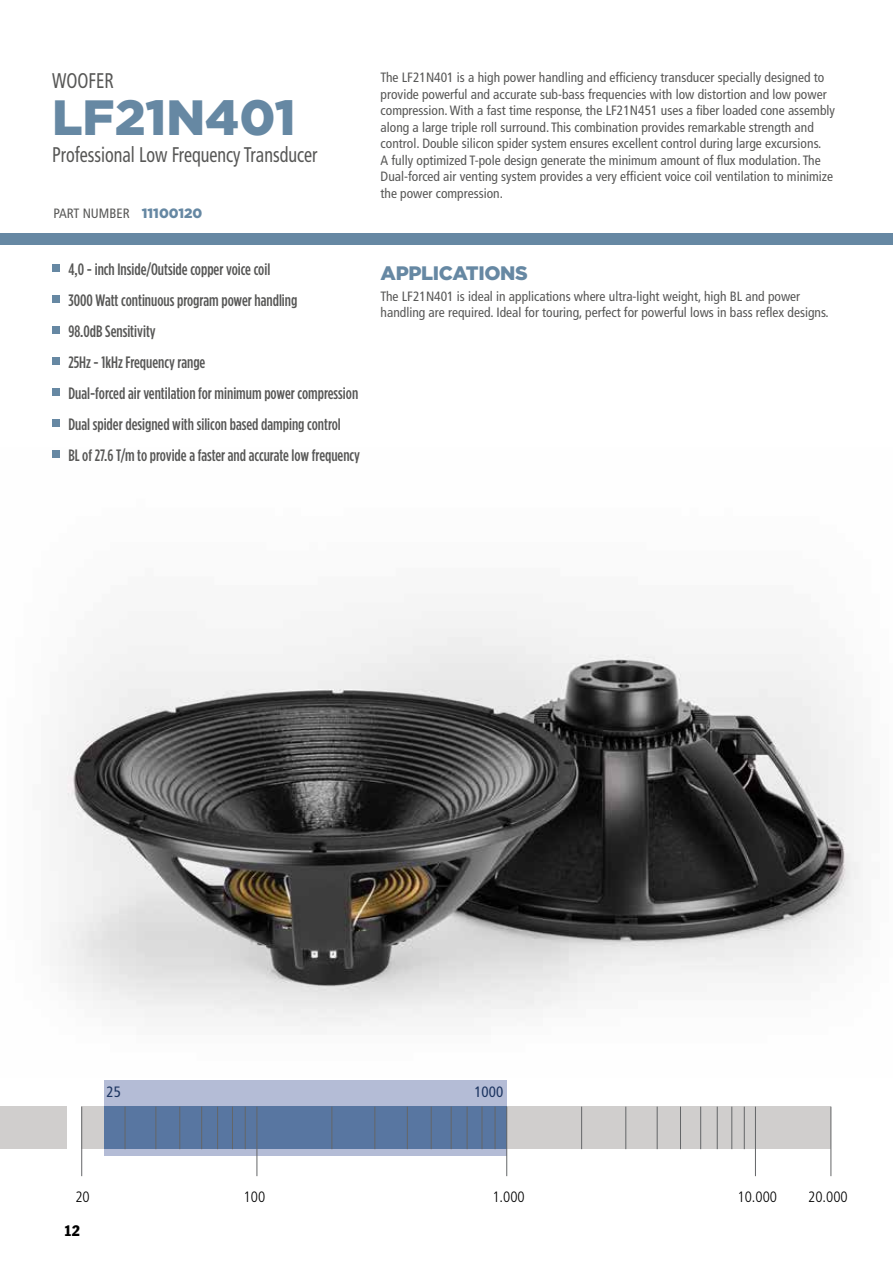
<style>
.page{position:relative;width:893px;height:1263px;background:#fff}
.page>*{position:absolute;margin:0;border:0;box-sizing:border-box;transform-origin:0 0}
.t1{font:900 49.5px "Gotham";color:#6688a3}
.t2{font:condensed 21.3px "Frutiger LT Std";color:#575756;scale:.85 1}
.t3{font:900 19.5px "Gotham";letter-spacing:-.02em;color:#6688a3}
.t4{font:500 16.5px/31px "Gotham Condensed";color:#575756}
.t5{font:300 condensed 15px "Frutiger LT Std";color:#000}
.t6{font:condensed 15px "Frutiger LT Std";color:#1d3561}
.t7{font:condensed 15px "Franklin Gothic Std";color:#000}
.t8{font:condensed 13.5px/16.5px "Frutiger LT Std";color:#575756}
.s1{font-family:"Gotham";font-weight:900;font-stretch:normal;color:#6688a3}
</style>
<div class="page">
<img style="left:58px;top:611px;width:803px;height:416px">
<div style="left:52px;top:264px;width:8px;height:8px;background:#6688a3"></div>
<div style="left:52px;top:388px;width:8px;height:8px;background:#6688a3"></div>
<div style="left:52px;top:326px;width:8px;height:8px;background:#6688a3"></div>
<div style="left:52px;top:450px;width:8px;height:8px;background:#6688a3"></div>
<div style="left:52px;top:295px;width:8px;height:8px;background:#6688a3"></div>
<div style="left:52px;top:419px;width:8px;height:8px;background:#6688a3"></div>
<div style="left:52px;top:357px;width:8px;height:8px;background:#6688a3"></div>
<div style="left:0;top:1106px;width:66px;height:43px;background:#d0cecd"></div>
<div style="left:82px;top:1106px;width:749px;height:43px;background:#d0cecd"></div>
<div style="left:104px;top:1080px;width:403px;height:26px;background:#b4bcd6"></div>
<div style="left:104px;top:1149px;width:403px;height:7px;background:#b4bcd6"></div>
<div style="left:104px;top:1106px;width:403px;height:43px;background:#5876a1"></div>
<hr style="left:81px;top:1106px;width:1px;height:70px;background:#646668">
<hr style="left:125px;top:1106px;width:1px;height:43px;background:#646668">
<hr style="left:156px;top:1106px;width:1px;height:43px;background:#646668">
<hr style="left:179px;top:1106px;width:1px;height:43px;background:#646668">
<hr style="left:201px;top:1106px;width:1px;height:43px;background:#646668">
<hr style="left:217px;top:1106px;width:1px;height:43px;background:#646668">
<hr style="left:232px;top:1106px;width:1px;height:43px;background:#646668">
<hr style="left:245px;top:1106px;width:1px;height:43px;background:#646668">
<hr style="left:332px;top:1106px;width:1px;height:43px;background:#646668">
<hr style="left:375px;top:1106px;width:1px;height:43px;background:#646668">
<hr style="left:407px;top:1106px;width:1px;height:43px;background:#646668">
<hr style="left:431px;top:1106px;width:1px;height:43px;background:#646668">
<hr style="left:451px;top:1106px;width:1px;height:43px;background:#646668">
<hr style="left:467px;top:1106px;width:1px;height:43px;background:#646668">
<hr style="left:482px;top:1106px;width:1px;height:43px;background:#646668">
<hr style="left:495px;top:1106px;width:1px;height:43px;background:#646668">
<hr style="left:581px;top:1106px;width:1px;height:43px;background:#646668">
<hr style="left:625px;top:1106px;width:1px;height:43px;background:#646668">
<hr style="left:657px;top:1106px;width:1px;height:43px;background:#646668">
<hr style="left:680px;top:1106px;width:1px;height:43px;background:#646668">
<hr style="left:700px;top:1106px;width:1px;height:43px;background:#646668">
<hr style="left:717px;top:1106px;width:1px;height:43px;background:#646668">
<hr style="left:731px;top:1106px;width:1px;height:43px;background:#646668">
<hr style="left:744px;top:1106px;width:1px;height:43px;background:#646668">
<hr style="left:257px;top:1106px;width:1px;height:70px;background:#646668">
<hr style="left:506px;top:1106px;width:1px;height:70px;background:#646668">
<hr style="left:755px;top:1106px;width:1px;height:70px;background:#646668">
<hr style="left:831px;top:1106px;width:1px;height:70px;background:#646668">
<div style="left:0;top:233px;width:893px;height:12px;background:#6688a3"></div>
<h2 class="t2" style="left:52px;top:68px;width:74px">WOOFER</h2>
<h1 class="t1" style="left:52px;top:83px;width:245px">LF21N401</h1>
<h2 class="t2" style="left:52px;top:142px;width:314px">Professional Low Frequency Transducer</h2>
<p class="t8" style="left:53px;top:205px;width:151px">PART NUMBER <span class="s1">11100120</span></p>
<p class="t4" style="left:68px;top:253px;width:293px">4,0 - inch Inside/Outside copper voice coil<br>3000 Watt continuous program power handling<br>98.0dB Sensitivity<br>25Hz - 1kHz Frequency range<br>Dual-forced air ventilation for minimum power compression Dual spider designed with silicon based damping control<br>BL of 27.6 T/m to provide a faster and accurate low frequency</p>
<p class="t8" style="left:381px;top:70px;width:456px">The LF21N401 is a high power handling and efficiency transducer specially designed to provide powerful and accurate sub-bass frequencies with low distortion and low power compression. With a fast time response, the LF21N451 uses a fiber loaded cone assembly along a large triple roll surround. This combination provides remarkable strength and control. Double silicon spider system ensures excellent control during large excursions.<br>A fully optimized T-pole design generate the minimum amount of flux modulation. The Dual-forced air venting system provides a very efficient voice coil ventilation to minimize the power compression.</p>
<h3 class="t3" style="left:381px;top:260px;width:149px">APPLICATIONS</h3>
<p class="t8" style="left:381px;top:288px;width:450px">The LF21N401 is ideal in applications where ultra-light weight, high BL and power handling are required. Ideal for touring, perfect for powerful lows in bass reflex designs.</p>
<p class="t6" style="left:107px;top:1083px;width:16px">25</p>
<p class="t6" style="left:474px;top:1083px;width:30px">1000</p>
<p class="t5" style="left:75px;top:1188px;width:16px">20</p>
<p class="t5" style="left:244px;top:1188px;width:23px">100</p>
<p class="t5" style="left:492px;top:1188px;width:34px">1.000</p>
<p class="t5" style="left:737px;top:1188px;width:41px">10.000</p>
<p class="t5" style="left:808px;top:1188px;width:41px">20.000</p>
<p class="t7" style="left:64px;top:1222px;width:18px">12</p>
</div>
